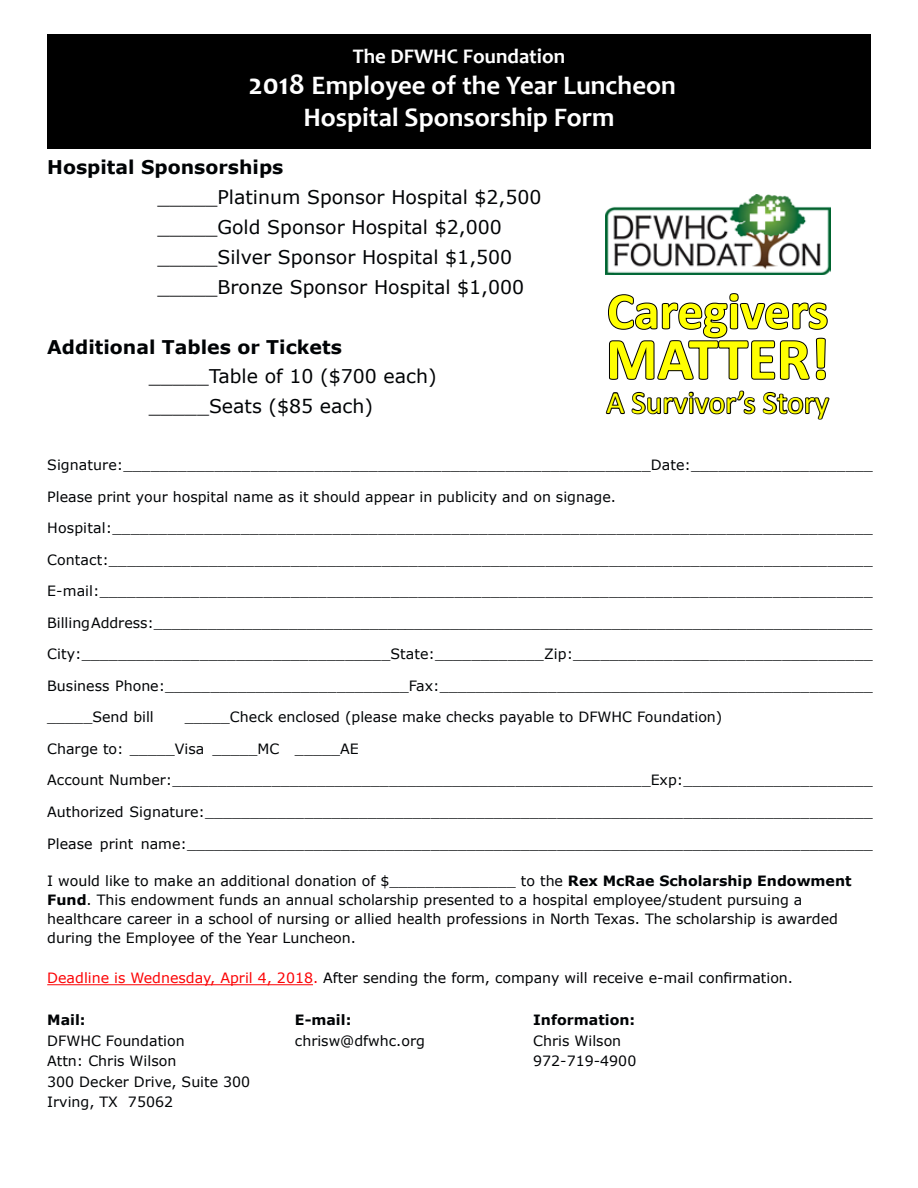
<style>
.page{position:relative;width:918px;height:1188px;background:#fff}
.page>*{position:absolute;margin:0;border:0;box-sizing:border-box;transform-origin:0 0}
.t1{font:700 59.1px "Calibri";color:#ffff01}
.t2{font:700 51.45px "Calibri";color:#ffff01}
.t3{font:31.35px "Calibri";color:#ffff01}
.t4{font:700 26.85px/31.5px "Candara";color:#fff;text-align:center}
.t5{font:700 20.85px "Candara";color:#fff}
.t6{font:18.9px/30px "Verdana";color:#000305}
.t7{font:700 18.9px "Verdana";color:#000305}
.t8{font:14.25px/18.9px "Verdana";color:#000305}
.t9{font:700 14.25px "Verdana";color:#000305}
.s1{font-size:30px}
.s2{font-weight:700}
.s3{color:#fc0305}
</style>
<div class="page">
<hr style="left:47px;top:984px;width:266px;height:1px;background:#fc0305">
<div style="left:47px;top:34px;width:824px;height:114px;background:#000"></div>
<svg style="left:605px;top:293px;width:225px;height:127px"></svg>
<img style="left:606px;top:194px;width:225px;height:81px">
<h3 class="t5" style="left:353px;top:43px;width:214px">The DFWHC Foundation</h3>
<h3 class="t4" style="left:249px;top:70px;width:429px"><span class="s1">2018</span> Employee of the Year Luncheon<br>Hospital Sponsorship Form</h3>
<h3 class="t7" style="left:47px;top:154px;width:238px">Hospital Sponsorships</h3>
<h3 class="t6" style="left:157px;top:182px;width:386px">_____Platinum Sponsor Hospital $2,500 _____Gold Sponsor Hospital $2,000 _____Silver Sponsor Hospital $1,500 _____Bronze Sponsor Hospital $1,000</h3>
<h3 class="t7" style="left:47px;top:333px;width:296px">Additional Tables or Tickets</h3>
<h3 class="t6" style="left:149px;top:361px;width:289px">_____Table of 10 ($700 each) _____Seats ($85 each)</h3>
<h2 class="t2" style="left:607px;top:278px;width:223px">Caregivers</h2>
<h1 class="t1" style="left:606px;top:321px;width:225px">MATTER!</h1>
<h3 class="t3" style="left:606px;top:383px;width:224px">A Survivor’s Story</h3>
<p class="t8" style="left:47px;top:455px;width:827px">Signature:__________________________________________________________Date:____________________</p>
<p class="t8" style="left:47px;top:487px;width:570px">Please print your hospital name as it should appear in publicity and on signage.</p>
<p class="t8" style="left:47px;top:518px;width:827px">Hospital:___________________________________________________________________________________</p>
<p class="t8" style="left:47px;top:550px;width:827px">Contact:____________________________________________________________________________________</p>
<p class="t8" style="left:47px;top:582px;width:827px">E-mail:_____________________________________________________________________________________</p>
<p class="t8" style="left:47px;top:613px;width:827px">Billing Address:________________________________________________________________________________</p>
<p class="t8" style="left:47px;top:645px;width:827px">City:__________________________________State:____________Zip:_________________________________</p>
<p class="t8" style="left:47px;top:676px;width:827px">Business Phone:___________________________Fax:________________________________________________</p>
<p class="t8" style="left:47px;top:708px;width:108px">_____Send bill</p>
<p class="t8" style="left:185px;top:708px;width:539px">_____Check enclosed (please make checks payable to DFWHC Foundation)</p>
<p class="t8" style="left:47px;top:739px;width:313px">Charge to: _____Visa _____MC _____AE</p>
<p class="t8" style="left:47px;top:771px;width:827px">Account Number:_____________________________________________________Exp:_____________________</p>
<p class="t8" style="left:47px;top:802px;width:827px">Authorized Signature:__________________________________________________________________________</p>
<p class="t8" style="left:47px;top:834px;width:827px">Please print name:____________________________________________________________________________</p>
<p class="t8" style="left:47px;top:872px;width:806px">I would like to make an additional donation of $______________ to the <span class="s2">Rex McRae Scholarship Endowment Fund</span>. This endowment funds an annual scholarship presented to a hospital employee/student pursuing a healthcare career in a school of nursing or allied health professions in North Texas. The scholarship is awarded during the Employee of the Year Luncheon.</p>
<p class="t8" style="left:47px;top:969px;width:747px"><span class="s3">Deadline is Wednesday, April 4, 2018.</span> After sending the form, company will receive e-mail confirmation.</p>
<p class="t9" style="left:47px;top:1010px;width:40px">Mail:</p>
<p class="t9" style="left:295px;top:1010px;width:58px">E-mail:</p>
<p class="t9" style="left:533px;top:1010px;width:103px">Information:</p>
<p class="t8" style="left:47px;top:1031px;width:139px">DFWHC Foundation</p>
<p class="t8" style="left:295px;top:1031px;width:131px">chrisw@dfwhc.org</p>
<p class="t8" style="left:533px;top:1031px;width:90px">Chris Wilson</p>
<p class="t8" style="left:47px;top:1052px;width:131px">Attn: Chris Wilson</p>
<p class="t8" style="left:533px;top:1052px;width:105px">972-719-4900</p>
<p class="t8" style="left:47px;top:1071px;width:205px;line-height:20.5px">300 Decker Drive, Suite 300<br>Irving, TX 75062</p>
</div>
